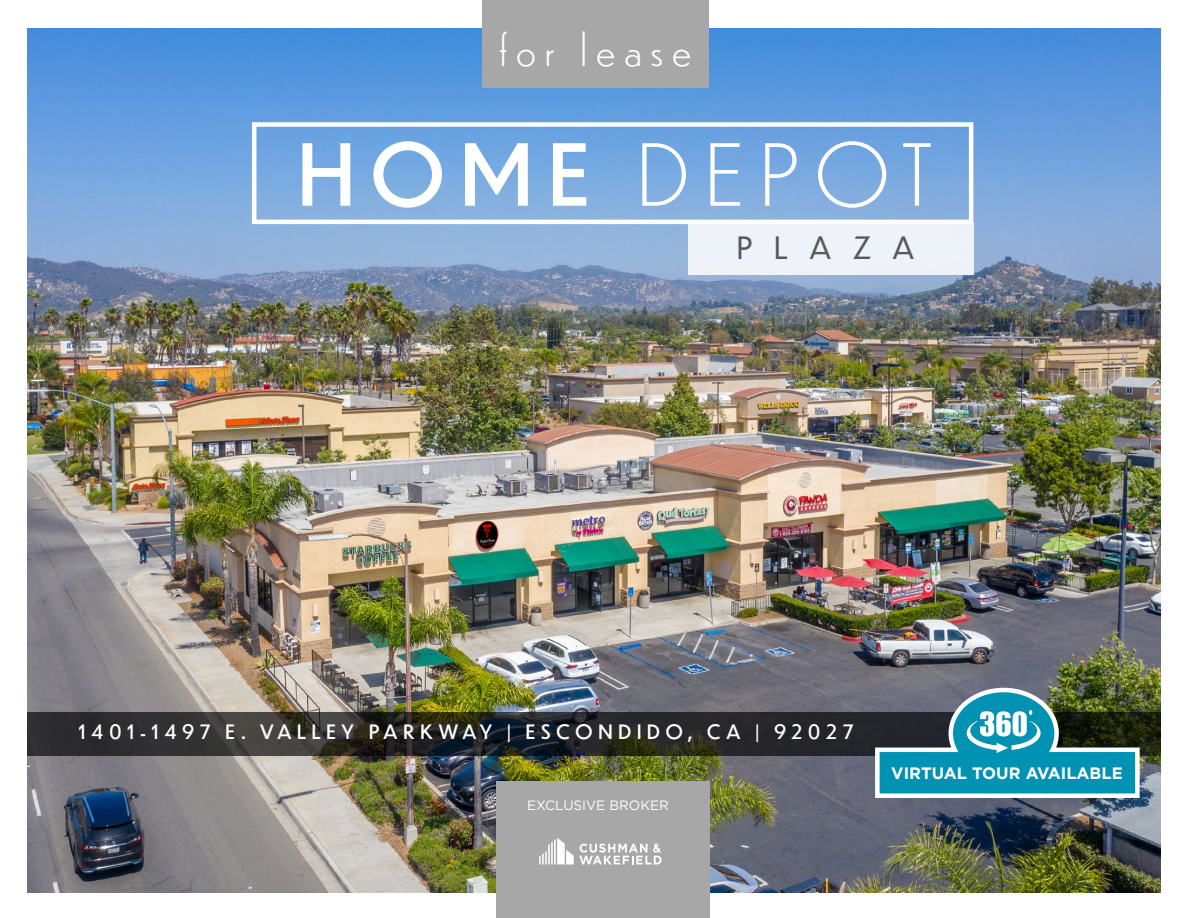
<style>
.page{position:relative;width:1188px;height:918px;background:#fff}
.page>*{position:absolute;margin:0;border:0;box-sizing:border-box;transform-origin:0 0}
.t1{font:300 83.85px "Dunbar Low";letter-spacing:.2em;color:#fff}
.t2{font:300 44.25px "Dunbar Low";letter-spacing:.2em;color:#fff}
.t3{font:30.3px "Dunbar Low";letter-spacing:.73em;color:#58595b}
.t4{font:19.5px "Dunbar Low";letter-spacing:.3em;color:#fff}
.t5{font:700 16.5px "Gotham";color:#fff}
.t6{font:13.5px "Gotham";color:#fff}
.s1{font-weight:400}
</style>
<div class="page">
<img style="left:27px;top:28px;width:1134px;height:864px">
<div style="left:482px;top:0;width:226px;height:87px;background:#a7a7a8"></div>
<div style="left:688px;top:223px;width:285px;height:52px;background:#eef3f9"></div>
<div style="left:252px;top:122px;width:721px;height:102px;border:4px solid #fff"></div>
<svg style="left:27px;top:712px;width:1134px;height:43px;fill:#29292c"></svg>
<div style="left:496px;top:781px;width:214px;height:137px;background:#a7a7a8"></div>
<svg style="left:539px;top:838px;width:123px;height:26px"></svg>
<svg style="left:873px;top:686px;width:269px;height:114px"></svg>
<p class="t2" style="left:499px;top:18px;width:194px">for lease</p>
<p class="t1" style="left:298px;top:115px;width:635px"><span class="s1">HOME</span> DEPOT</p>
<p class="t3" style="left:737px;top:226px;width:178px">PLAZA</p>
<p class="t4" style="left:78px;top:718px;width:777px">1401-1497 E. VALLEY PARKWAY | ESCONDIDO, CA | 92027</p>
<p class="t6" style="left:527px;top:797px;width:143px">EXCLUSIVE BROKER</p>
<p class="t5" style="left:891px;top:762px;width:233px">VIRTUAL TOUR AVAILABLE</p>
</div>
